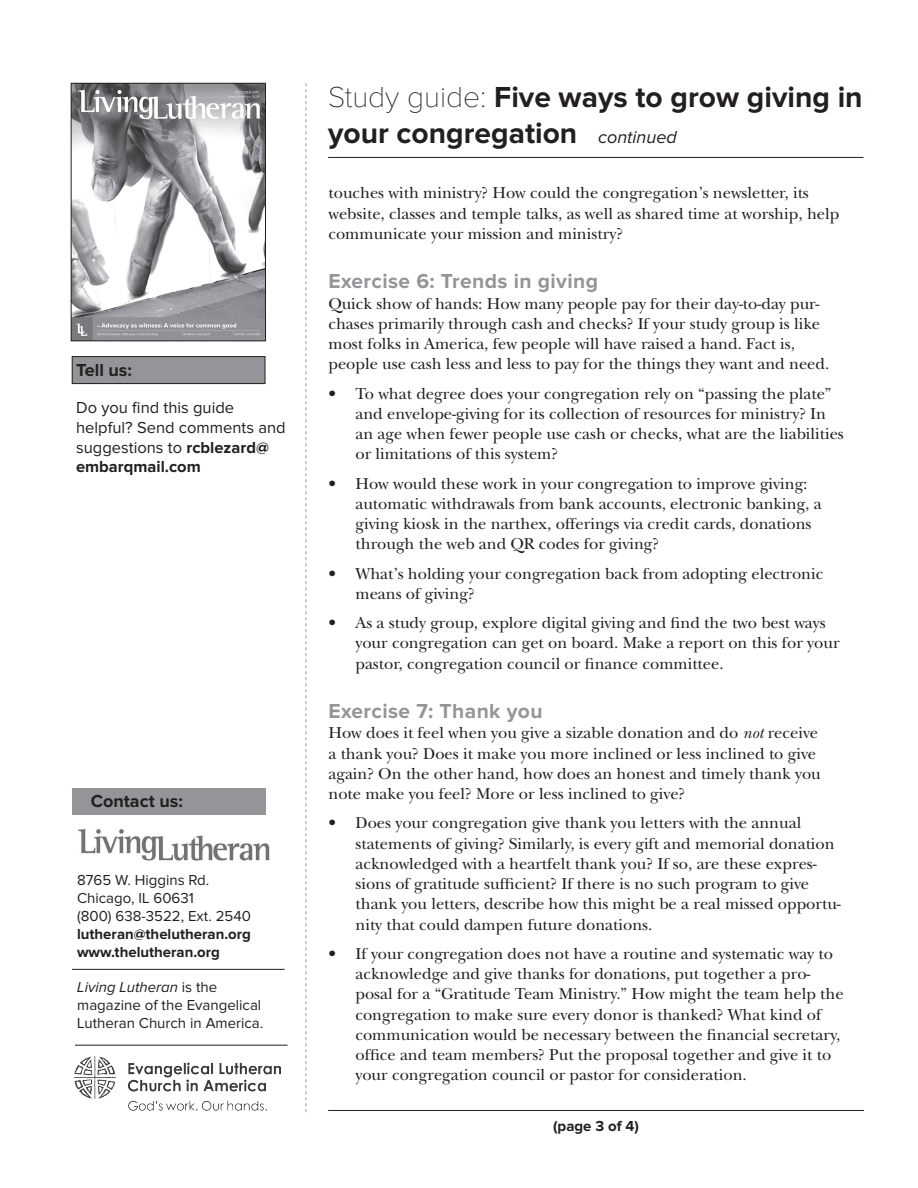
<style>
.page{position:relative;width:918px;height:1188px;background:#fff}
.page>*{position:absolute;margin:0;border:0;box-sizing:border-box;transform-origin:0 0}
.t1{font:700 30px/36px "Proxima Nova";color:#231f20}
.t2{font:700 21px "Proxima Nova";letter-spacing:.02em;color:#939598}
.t3{font:700 18px "Proxima Nova";color:#231f20}
.t4{font:16.5px/20.2px "New Baskerville";color:#231f20}
.t5{font:16.5px/19.8px "Proxima Nova";color:#231f20}
.t6{font:15px/18px "Proxima Nova";color:#231f20}
.t7{font:700 15px/18px "Proxima Nova";color:#231f20}
.s1{font-weight:700}
.s2{font-style:italic}
.s3{font-family:"Proxima Nova T";font-weight:100}
.s4{font-weight:400;font-style:italic;font-size:18px}
</style>
<div class="page">
<hr style="left:328px;top:1110px;width:536px;height:1px;background:#231f20">
<svg style="left:306px;top:83px;width:1px;height:1029px"></svg>
<hr style="left:328px;top:157px;width:536px;height:1px;background:#231f20">
<img style="left:73px;top:85px;width:191px;height:254px">
<div style="left:71px;top:83px;width:195px;height:258px;border:1px solid #231f20"></div>
<div style="left:73px;top:788px;width:193px;height:27px;background:#939598"></div>
<img style="left:74px;top:1057px;width:206px;height:53px">
<hr style="left:75px;top:1045px;width:213px;height:1px;background:#231f20">
<hr style="left:72px;top:969px;width:213px;height:1px;background:#231f20">
<img style="left:78px;top:829px;width:192px;height:32px">
<div style="left:72px;top:357px;width:193px;height:27px;background:#939598"></div>
<div style="left:72px;top:356px;width:193px;height:28px;border:1px solid #231f20"></div>
<p class="t3" style="left:76px;top:362px;width:57px">Tell us:</p>
<p class="t5" style="left:76px;top:398px;width:211px">Do you find this guide helpful? Send comments and suggestions to <span class="s1">rcblezard@ embarqmail.com</span></p>
<p class="t3" style="left:91px;top:793px;width:94px">Contact us:</p>
<p class="t6" style="left:77px;top:871px;width:175px">8765 W. Higgins Rd.<br>Chicago, IL 60631<br>(800) 638-3522, Ext. 2540</p>
<p class="t7" style="left:77px;top:925px;width:175px">lutheran@thelutheran.org www.thelutheran.org</p>
<p class="t6" style="left:77px;top:978px;width:187px"><span class="s2">Living Lutheran</span> is the magazine of the Evangelical<br>Lutheran Church in America.</p>
<h1 class="t1" style="left:328px;top:80px;width:536px"><span class="s3">Study guide:</span> Five ways to grow giving in your congregation <span class="s4">continued</span></h1>
<p class="t4" style="left:328px;top:183px;width:512px">touches with ministry? How could the congregation’s newsletter, its website, classes and temple talks, as well as shared time at worship, help communicate your mission and ministry?</p>
<p class="t2" style="left:328px;top:272px;width:271px">Exercise 6: Trends in giving</p>
<p class="t4" style="left:328px;top:293px;width:502px">Quick show of hands: How many people pay for their day-to-day pur&shy;chases primarily through cash and checks? If your study group is like most folks in America, few people will have raised a hand. Fact is, people use cash less and less to pay for the things they want and need.</p>
<p class="t4" style="left:355px;top:383px;width:490px;text-indent:-27px">• To what degree does your congregation rely on “passing the plate” and envelope-giving for its collection of resources for ministry? In an age when fewer people use cash or checks, what are the liabilities or limitations of this system?</p>
<p class="t4" style="left:355px;top:473px;width:468px;text-indent:-27px">• How would these work in your congregation to improve giving: automatic withdrawals from bank accounts, electronic banking, a giving kiosk in the narthex, offerings via credit cards, donations through the web and QR codes for giving?</p>
<p class="t4" style="left:355px;top:563px;width:469px;text-indent:-27px">• What’s holding your congregation back from adopting electronic means of giving?</p>
<p class="t4" style="left:355px;top:613px;width:486px;text-indent:-27px">• As a study group, explore digital giving and find the two best ways your congregation can get on board. Make a report on this for your pastor, congregation council or finance committee.</p>
<p class="t2" style="left:328px;top:701px;width:216px">Exercise 7: Thank you</p>
<p class="t4" style="left:328px;top:723px;width:494px">How does it feel when you give a sizable donation and do <span class="s2">not</span> receive a thank you? Does it make you more inclined or less inclined to give again? On the other hand, how does an honest and timely thank you note make you feel? More or less inclined to give?</p>
<p class="t4" style="left:355px;top:813px;width:487px;text-indent:-27px">• Does your congregation give thank you letters with the annual statements of giving? Similarly, is every gift and memorial donation acknowledged with a heartfelt thank you? If so, are these expres&shy;sions of gratitude sufficient? If there is no such program to give thank you letters, describe how this might be a real missed opportu&shy;nity that could dampen future donations.</p>
<p class="t4" style="left:355px;top:943px;width:490px;text-indent:-27px">• If your congregation does not have a routine and systematic way to acknowledge and give thanks for donations, put together a pro&shy;posal for a “Gratitude Team Ministry.” How might the team help the congregation to make sure every donor is thanked? What kind of communication would be necessary between the financial secretary, office and team members? Put the proposal together and give it to your congregation council or pastor for consideration.</p>
<p class="t7" style="left:553px;top:1117px;width:87px">(page 3 of 4)</p>
</div>
